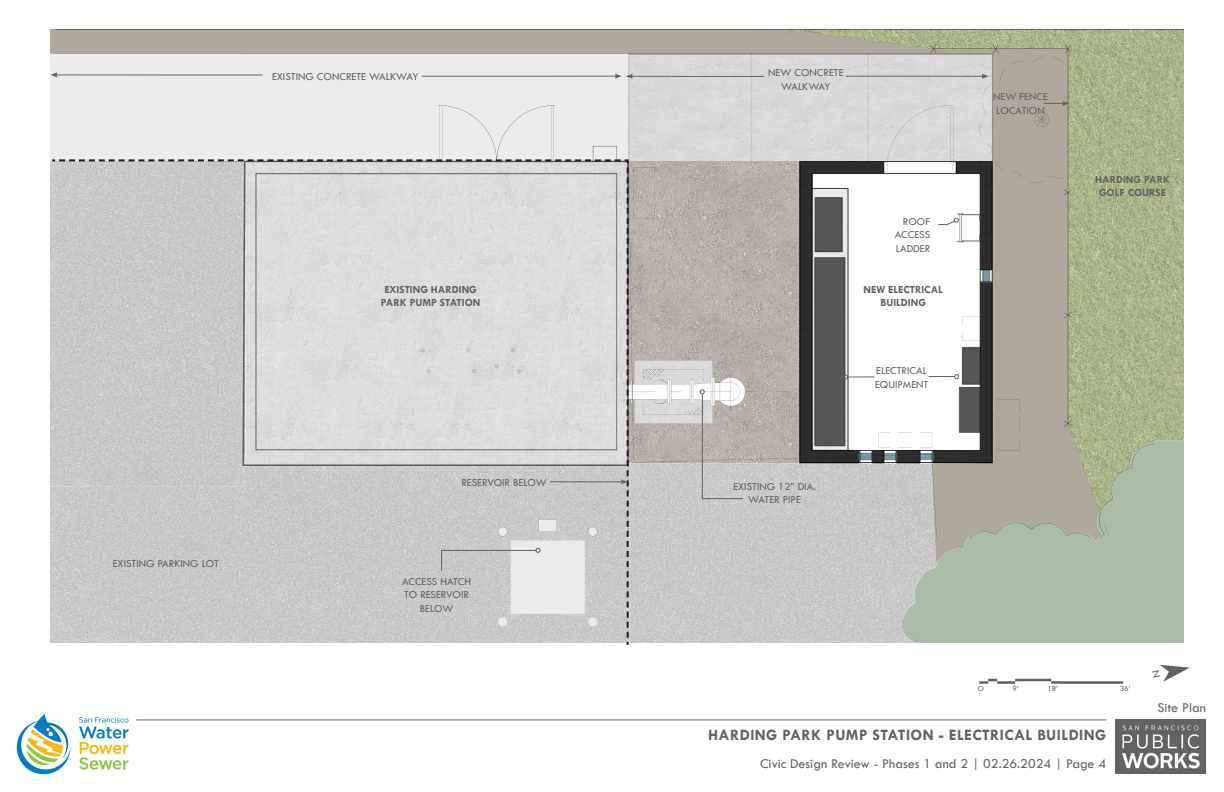
<style>
.page{position:relative;width:1224px;height:792px;background:#fff}
.page>*{position:absolute;margin:0;border:0;box-sizing:border-box;transform-origin:0 0}
.t1{font:700 16px "Tw Cen";letter-spacing:.025em;color:#636366}
.t2{font:14px "Tw Cen";color:#636366}
.t3{font:11px/13.2px "Tw Cen";color:#636366;text-align:center}
.t4{font:700 11px/13.2px "Tw Cen";color:#636366;text-align:center}
.t5{font:8px "Tw Cen";color:#636366}
</style>
<div class="page">
<img style="left:1115px;top:720px;width:91px;height:54px">
<hr style="left:136px;top:720px;width:970px;height:1px;background:#636366">
<img style="left:16px;top:714px;width:113px;height:61px">
<img style="left:50px;top:30px;width:1133px;height:613px">
<svg style="left:700px;top:389px;width:44px;height:111px;background:#c4c0be"></svg>
<svg style="left:843px;top:375px;width:32px;height:5px"></svg>
<svg style="left:937px;top:218px;width:22px;height:8px"></svg>
<svg style="left:50px;top:72px;width:214px;height:5px"></svg>
<hr style="left:1015px;top:679px;width:36px;height:2px;background:#606164">
<hr style="left:997px;top:681px;width:18px;height:3px;background:#606164">
<svg style="left:979px;top:679px;width:18px;height:5px"></svg>
<hr style="left:1051px;top:681px;width:72px;height:3px;background:#606164">
<svg style="left:421px;top:74px;width:344px;height:5px;background:#c8c8c9"></svg>
<svg style="left:845px;top:74px;width:144px;height:5px"></svg>
<svg style="left:928px;top:374px;width:31px;height:5px"></svg>
<svg style="left:1043px;top:101px;width:26px;height:5px"></svg>
<svg style="left:50px;top:158px;width:580px;height:487px;background:#cfcfd0"></svg>
<svg style="left:549px;top:167px;width:80px;height:473px;background:#d2d2d2"></svg>
<svg style="left:1160px;top:665px;width:30px;height:17px"></svg>
<p class="t3" style="left:272px;top:70px;width:148px">EXISTING CONCRETE WALKWAY</p>
<p class="t3" style="left:113px;top:557px;width:108px">EXISTING PARKING LOT</p>
<p class="t4" style="left:381px;top:283px;width:101px">EXISTING HARDING<br>PARK PUMP STATION</p>
<p class="t3" style="left:461px;top:476px;width:87px">RESERVOIR BELOW</p>
<p class="t3" style="left:402px;top:575px;width:70px">ACCESS HATCH</p>
<p class="t3" style="left:404px;top:588px;width:66px">TO RESERVOIR</p>
<p class="t3" style="left:420px;top:601px;width:35px">BELOW</p>
<p class="t3" style="left:768px;top:66px;width:77px">NEW CONCRETE<br>WALKWAY</p>
<p class="t3" style="left:733px;top:479px;width:84px">EXISTING 12” DIA.<br>WATER PIPE</p>
<p class="t3" style="left:903px;top:215px;width:29px">ROOF</p>
<p class="t3" style="left:895px;top:228px;width:37px">ACCESS</p>
<p class="t3" style="left:896px;top:242px;width:36px">LADDER</p>
<p class="t4" style="left:864px;top:283px;width:81px">NEW ELECTRICAL</p>
<p class="t4" style="left:881px;top:296px;width:47px">BUILDING</p>
<p class="t3" style="left:876px;top:364px;width:52px">ELECTRICAL</p>
<p class="t3" style="left:875px;top:378px;width:55px">EQUIPMENT</p>
<p class="t3" style="left:993px;top:90px;width:56px">NEW FENCE</p>
<p class="t3" style="left:996px;top:104px;width:50px">LOCATION</p>
<p class="t4" style="left:1095px;top:172px;width:76px">HARDING PARK</p>
<p class="t4" style="left:1099px;top:185px;width:69px">GOLF COURSE</p>
<p class="t5" style="left:978px;top:683px;width:8px">O</p>
<p class="t5" style="left:1013px;top:683px;width:8px">9’</p>
<p class="t5" style="left:1047px;top:683px;width:12px">18’</p>
<p class="t5" style="left:1120px;top:683px;width:12px">36’</p>
<p class="t2" style="left:1157px;top:700px;width:50px">Site Plan</p>
<h1 class="t1" style="left:708px;top:725px;width:400px">HARDING PARK PUMP STATION - ELECTRICAL BUILDING</h1>
<p class="t2" style="left:760px;top:755px;width:347px">Civic Design Review - Phases 1 and 2 | 02.26.2024 | Page 4</p>
</div>
